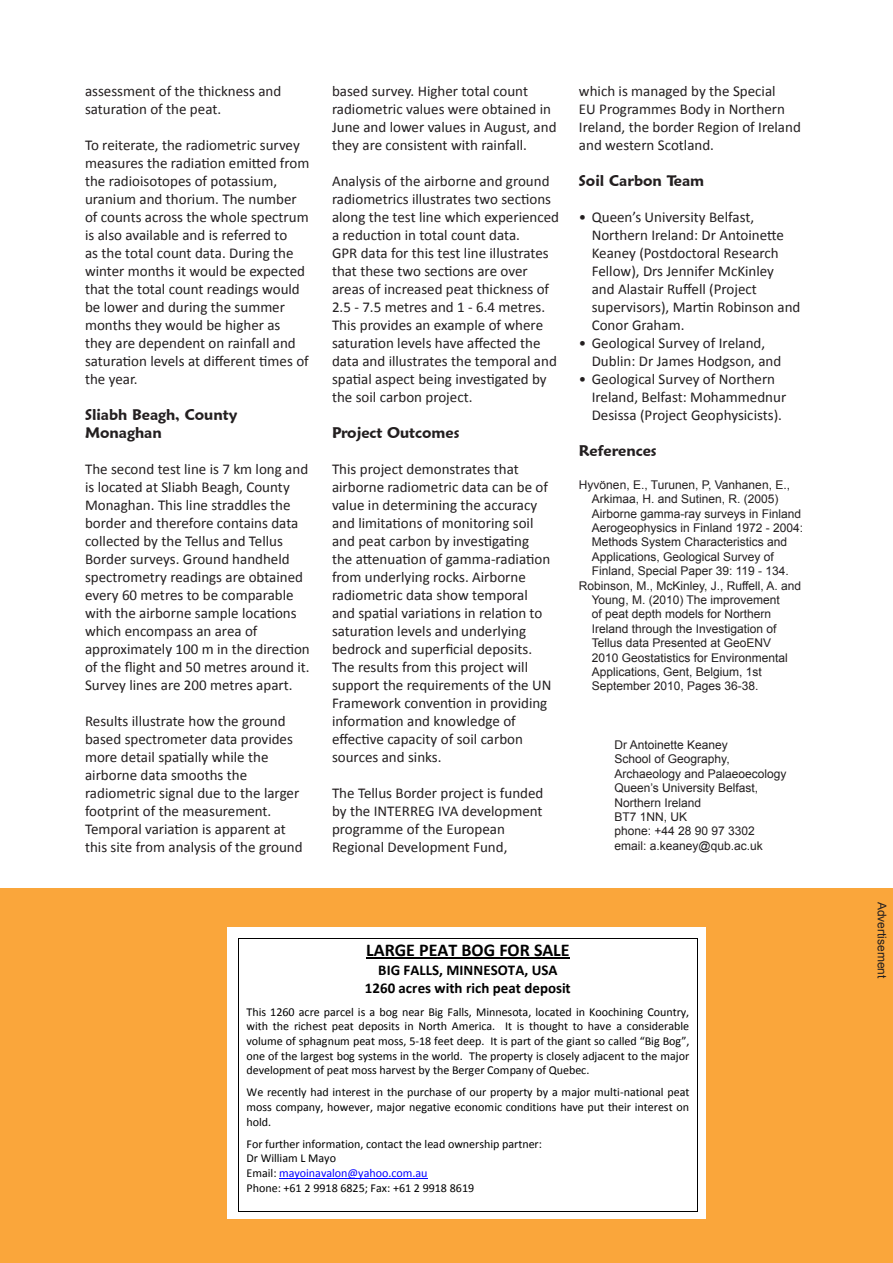
<style>
.page{position:relative;width:893px;height:1263px;background:#fff}
.page>*{position:absolute;margin:0;border:0;box-sizing:border-box;transform-origin:0 0}
.t1{font:700 18px "Calibri";color:#000}
.t2{font:15px/18px "Calibri";color:#231f20}
.t3{font:600 15px/18px "Maiandra GD";color:#231f20}
.t4{font:700 15px/18.3px "Calibri";color:#000;text-align:center}
.t5{font:12px/14.7px "Calibri";letter-spacing:-.005em;color:#000;text-align:justify}
.t6{font:12px/14.4px "Arial";color:#231f20}
.s1{color:#00f}
</style>
<div class="page">
<div style="left:0;top:889px;width:893px;height:374px;background:#faa63b"></div>
<div style="left:227px;top:927px;width:479px;height:291px;background:#fff"></div>
<hr style="left:366px;top:957px;width:204px;height:2px;background:#000">
<hr style="left:279px;top:1178px;width:149px;height:1px;background:#00f">
<hr style="left:239px;top:938px;width:458px;height:1px;background:#000">
<hr style="left:238px;top:938px;width:1px;height:272px;background:#000">
<hr style="left:239px;top:1210px;width:458px;height:1px;background:#000">
<hr style="left:697px;top:938px;width:1px;height:272px;background:#000">
<p class="t2" style="left:85px;top:82px;width:198px">assessment of the thickness and saturation of the peat.</p>
<p class="t2" style="left:85px;top:136px;width:226px">To reiterate, the radiometric survey measures the radiation emitted from the radioisotopes of potassium, uranium and thorium. The number of counts across the whole spectrum is also available and is referred to<br>as the total count data. During the winter months it would be expected that the total count readings would be lower and during the summer months they would be higher as they are dependent on rainfall and saturation levels at different times of the year.</p>
<p class="t3" style="left:85px;top:406px;width:154px">Sliabh Beagh, County<br>Monaghan</p>
<p class="t2" style="left:85px;top:460px;width:226px">The second test line is 7 km long and is located at Sliabh Beagh, County Monaghan. This line straddles the border and therefore contains data collected by the Tellus and Tellus Border surveys. Ground handheld spectrometry readings are obtained every 60 metres to be comparable with the airborne sample locations which encompass an area of approximately 100 m in the direction of the flight and 50 metres around it.<br>Survey lines are 200 metres apart.</p>
<p class="t2" style="left:85px;top:712px;width:219px">Results illustrate how the ground based spectrometer data provides more detail spatially while the airborne data smooths the radiometric signal due to the larger footprint of the measurement.<br>Temporal variation is apparent at this site from analysis of the ground</p>
<p class="t2" style="left:332px;top:82px;width:226px">based survey. Higher total count radiometric values were obtained in June and lower values in August, and they are consistent with rainfall.</p>
<p class="t2" style="left:332px;top:172px;width:229px">Analysis of the airborne and ground radiometrics illustrates two sections along the test line which experienced a reduction in total count data.<br>GPR data for this test line illustrates that these two sections are over areas of increased peat thickness of 2.5 - 7.5 metres and 1 - 6.4 metres.<br>This provides an example of where saturation levels have affected the data and illustrates the temporal and spatial aspect being investigated by the soil carbon project.</p>
<p class="t3" style="left:332px;top:424px;width:129px">Project Outcomes</p>
<p class="t2" style="left:332px;top:460px;width:221px">This project demonstrates that airborne radiometric data can be of value in determining the accuracy and limitations of monitoring soil and peat carbon by investigating the attenuation of gamma-radiation from underlying rocks. Airborne radiometric data show temporal and spatial variations in relation to saturation levels and underlying bedrock and superficial deposits.<br>The results from this project will support the requirements of the UN Framework convention in providing information and knowledge of effective capacity of soil carbon sources and sinks.</p>
<p class="t2" style="left:332px;top:784px;width:213px">The Tellus Border project is funded by the INTERREG IVA development programme of the European<br>Regional Development Fund,</p>
<p class="t2" style="left:579px;top:82px;width:223px">which is managed by the Special<br>EU Programmes Body in Northern<br>Ireland, the border Region of Ireland and western Scotland.</p>
<p class="t3" style="left:579px;top:172px;width:127px">Soil Carbon Team</p>
<p class="t2" style="left:592px;top:208px;width:210px;text-indent:-13px">• Queen’s University Belfast,<br>Northern Ireland: Dr Antoinette<br>Keaney (Postdoctoral Research<br>Fellow), Drs Jennifer McKinley and Alastair Ruffell (Project supervisors), Martin Robinson and<br>Conor Graham.</p>
<p class="t2" style="left:592px;top:334px;width:191px;text-indent:-13px">• Geological Survey of Ireland,<br>Dublin: Dr James Hodgson, and</p>
<p class="t2" style="left:592px;top:370px;width:196px;text-indent:-13px">• Geological Survey of Northern<br>Ireland, Belfast: Mohammednur<br>Desissa (Project Geophysicists).</p>
<p class="t3" style="left:579px;top:442px;width:79px">References</p>
<p class="t6" style="left:579px;top:477px;width:213px">Hyvönen, E., Turunen, P, Vanhanen, E.,</p>
<p class="t6" style="left:592px;top:492px;width:188px">Arkimaa, H. and Sutinen, R. (2005)</p>
<p class="t6" style="left:592px;top:506px;width:211px">Airborne gamma-ray surveys in Finland</p>
<p class="t6" style="left:592px;top:521px;width:213px">Aerogeophysics in Finland 1972 - 2004:</p>
<p class="t6" style="left:592px;top:535px;width:197px">Methods System Characteristics and</p>
<p class="t6" style="left:592px;top:549px;width:184px">Applications, Geological Survey of</p>
<p class="t6" style="left:592px;top:564px;width:199px">Finland, Special Paper 39: 119 - 134.</p>
<p class="t6" style="left:579px;top:578px;width:224px">Robinson, M., McKinley, J., Ruffell, A. and</p>
<p class="t6" style="left:592px;top:593px;width:190px">Young, M. (2010) The improvement</p>
<p class="t6" style="left:592px;top:607px;width:181px">of peat depth models for Northern</p>
<p class="t6" style="left:592px;top:621px;width:186px">Ireland through the Investigation of</p>
<p class="t6" style="left:592px;top:636px;width:181px">Tellus data Presented at GeoENV</p>
<p class="t6" style="left:592px;top:650px;width:198px">2010 Geostatistics for Environmental</p>
<p class="t6" style="left:592px;top:665px;width:172px">Applications, Gent, Belgium, 1st</p>
<p class="t6" style="left:592px;top:679px;width:168px">September 2010, Pages 36-38.</p>
<p class="t6" style="left:614px;top:738px;width:174px">Dr Antoinette Keaney<br>School of Geography,<br>Archaeology and Palaeoecology<br>Queen’s University Belfast,<br>Northern Ireland<br>BT7 1NN, UK<br>phone: +44 28 90 97 3302 email: a.keaney@qub.ac.uk</p>
<p class="t1" style="left:366px;top:938px;width:205px">LARGE PEAT BOG FOR SALE</p>
<p class="t4" style="left:365px;top:960px;width:207px">BIG FALLS, MINNESOTA, USA<br>1260 acres with rich peat deposit</p>
<p class="t5" style="left:247px;top:1004px;width:444px">This 1260 acre parcel is a bog near Big Falls, Minnesota, located in Koochining Country, with the richest peat deposits in North America. It is thought to have a considerable volume of sphagnum peat moss, 5-18 feet deep. It is part of the giant so called “Big Bog”, one of the largest bog systems in the world. The property is closely adjacent to the major development of peat moss harvest by the Berger Company of Quebec.</p>
<p class="t5" style="left:247px;top:1085px;width:445px">We recently had interest in the purchase of our property by a major multi-national peat moss company, however, major negative economic conditions have put their interest on hold.</p>
<p class="t5" style="left:247px;top:1136px;width:297px;text-align:left">For further information, contact the lead ownership partner:<br>Dr William L Mayo<br>Email: <span class="s1">mayoinavalon@yahoo.com.au<br></span>Phone: +61 2 9918 6825; Fax: +61 2 9918 8619</p>
<p class="t6" style="left:889px;top:901px;width:78px;rotate:90deg">Advertisement</p>
</div>
